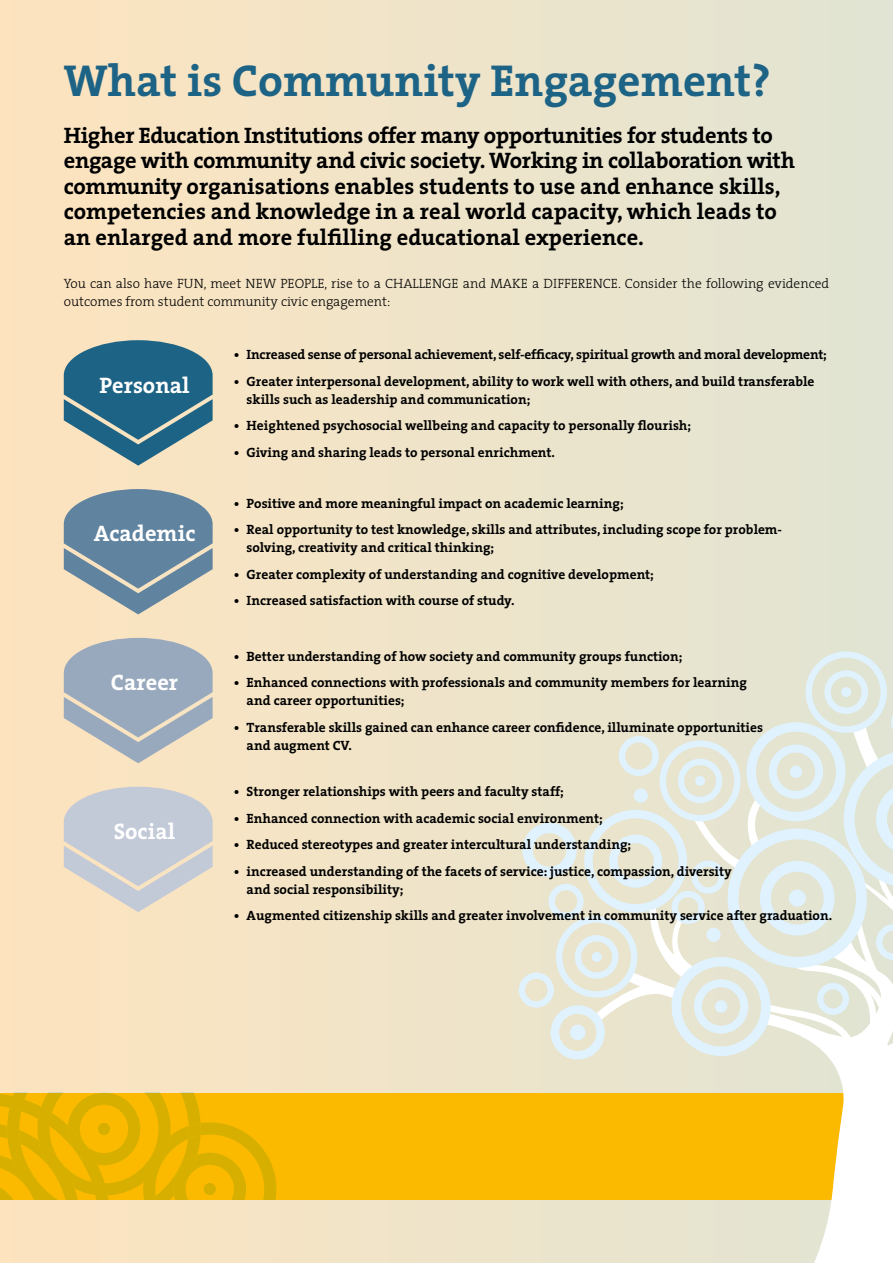
<style>
.page{position:relative;width:893px;height:1263px;background:#fff}
.page>*{position:absolute;margin:0;border:0;box-sizing:border-box;transform-origin:0 0}
.t1{font:700 45px "The Serif";color:#1d6385}
.t2{font:700 22.5px/25.5px "The Serif";letter-spacing:-.015em;color:#000}
.t3{font:700 22.5px "The Serif";color:#fff}
.t4{font:700 13.5px/18px "The Serif";color:#000}
.t5{font:300 13.5px/18px "The Serif";color:#000}
</style>
<div class="page">
<div style="left:0;top:0;width:893px;height:1263px;background:linear-gradient(to right,#fde4bf,#e1e4d4)"></div>
<div style="left:0;top:1093px;width:893px;height:106px;background:#fbba00"></div>
<svg style="left:0;top:1093px;width:276px;height:106px"></svg>
<svg style="left:763px;top:1059px;width:130px;height:204px"></svg>
<svg style="left:519px;top:651px;width:374px;height:408px"></svg>
<svg style="left:64px;top:340px;width:149px;height:126px"></svg>
<svg style="left:64px;top:489px;width:149px;height:125px"></svg>
<svg style="left:64px;top:638px;width:149px;height:125px"></svg>
<svg style="left:64px;top:787px;width:149px;height:125px"></svg>
<h1 class="t1" style="left:64px;top:43px;width:708px">What is Community Engagement?</h1>
<p class="t2" style="left:64px;top:122px;width:733px">Higher Education Institutions offer many opportunities for students to engage with community and civic society. Working in collaboration with community organisations enables students to use and enhance skills, competencies and knowledge in a real world capacity, which leads to an enlarged and more fulfilling educational experience.</p>
<p class="t5" style="left:64px;top:274px;width:767px">You can also have FUN, meet NEW PEOPLE, rise to a CHALLENGE and MAKE a DIFFERENCE. Consider the following evidenced outcomes from student community civic engagement:</p>
<h2 class="t3" style="left:100px;top:366px;width:92px">Personal</h2>
<h2 class="t3" style="left:94px;top:515px;width:103px">Academic</h2>
<h2 class="t3" style="left:111px;top:664px;width:69px">Career</h2>
<h2 class="t3" style="left:114px;top:813px;width:63px">Social</h2>
<p class="t4" style="left:234px;top:345px;width:594px">• Increased sense of personal achievement, self-efficacy, spiritual growth and moral development;</p>
<p class="t4" style="left:247px;top:372px;width:569px;text-indent:-13px">• Greater interpersonal development, ability to work well with others, and build transferable skills such as leadership and communication;</p>
<p class="t4" style="left:234px;top:416px;width:459px">• Heightened psychosocial wellbeing and capacity to personally flourish;</p>
<p class="t4" style="left:234px;top:443px;width:323px">• Giving and sharing leads to personal enrichment.</p>
<p class="t4" style="left:234px;top:494px;width:391px">• Positive and more meaningful impact on academic learning;</p>
<p class="t4" style="left:247px;top:520px;width:537px;text-indent:-13px">• Real opportunity to test knowledge, skills and attributes, including scope for problem&shy;solving, creativity and critical thinking;</p>
<p class="t4" style="left:234px;top:565px;width:422px">• Greater complexity of understanding and cognitive development;</p>
<p class="t4" style="left:234px;top:591px;width:282px">• Increased satisfaction with course of study.</p>
<p class="t4" style="left:234px;top:647px;width:450px">• Better understanding of how society and community groups function;</p>
<p class="t4" style="left:247px;top:673px;width:502px;text-indent:-13px">• Enhanced connections with professionals and community members for learning and career opportunities;</p>
<p class="t4" style="left:247px;top:718px;width:518px;text-indent:-13px">• Transferable skills gained can enhance career confidence, illuminate opportunities and augment CV.</p>
<p class="t4" style="left:234px;top:782px;width:331px">• Stronger relationships with peers and faculty staff;</p>
<p class="t4" style="left:234px;top:809px;width:371px">• Enhanced connection with academic social environment;</p>
<p class="t4" style="left:234px;top:835px;width:399px">• Reduced stereotypes and greater intercultural understanding;</p>
<p class="t4" style="left:247px;top:862px;width:487px;text-indent:-13px">• increased understanding of the facets of service: justice, compassion, diversity and social responsibility;</p>
<p class="t4" style="left:234px;top:906px;width:600px">• Augmented citizenship skills and greater involvement in community service after graduation.</p>
</div>
